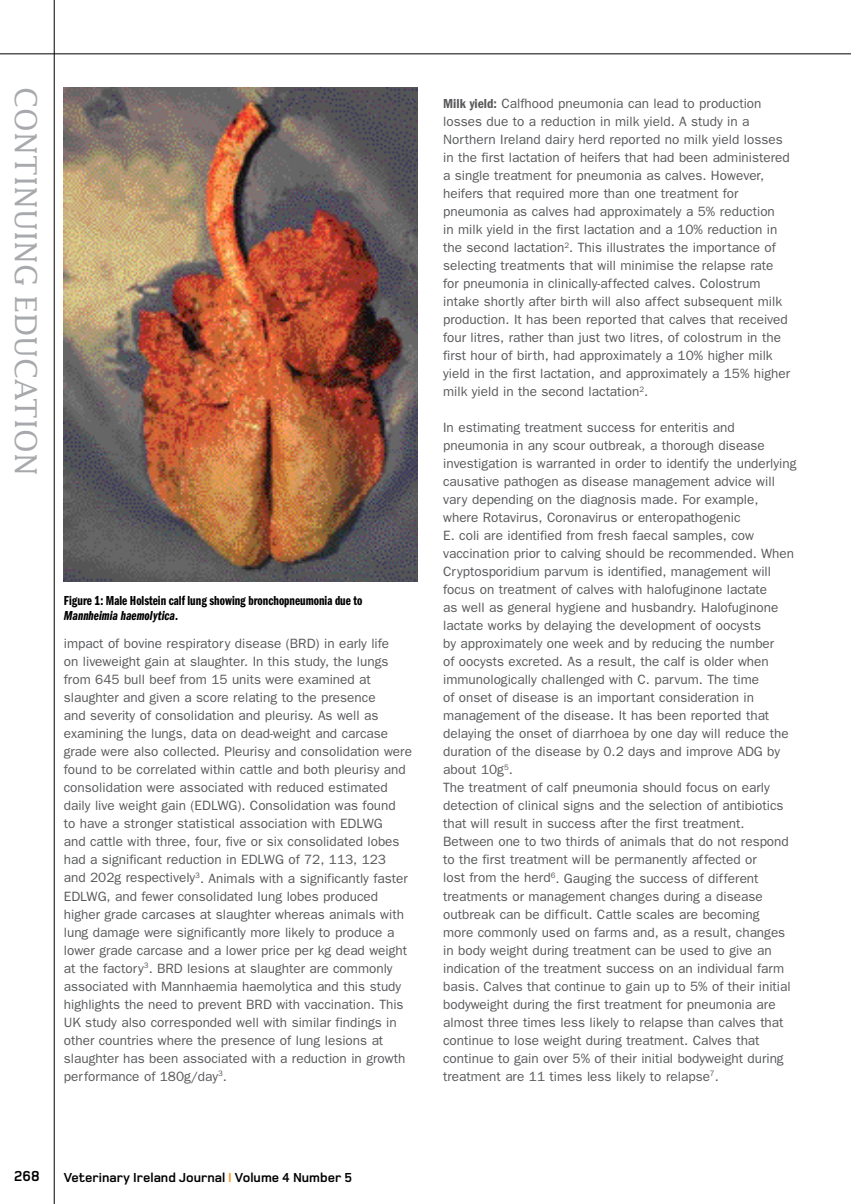
<style>
.page{position:relative;width:851px;height:1204px;background:#fff}
.page>*{position:absolute;margin:0;border:0;box-sizing:border-box;transform-origin:0 0}
.t1{font:30px "Lucida";color:#a7a9ac}
.t2{font:700 15px "Foundry Monoline";color:#000}
.t3{font:13.5px/18px "Franklin Gothic";color:#58595b}
.t4{font:13.5px "Franklin Gothic Demi Cmpr";color:#000}
.t5{font:700 13.5px "Foundry Monoline";color:#000}
.t6{font:13.5px "Franklin Gothic Demi Cmpr Ital";color:#000}
.s1{font-family:"Franklin Gothic Demi Cmpr"}
.s2{font-weight:600;font-stretch:condensed}
.s3{color:#f8981d}
</style>
<div class="page">
<hr style="left:0;top:54px;width:850px;height:1px;background:#000">
<hr style="left:54px;top:0;width:1px;height:1203px;background:#000">
<img style="left:64px;top:87px;width:353px;height:494px">
<h1 class="t1" style="left:44px;top:87px;width:390px;rotate:90deg">CONTINUING EDUCATION</h1>
<p class="t4" style="left:64px;top:592px;width:300px">Figure 1: Male Holstein calf lung showing bronchopneumonia due to</p>
<p class="t6" style="left:64px;top:607px;width:116px">Mannheimia haemolytica<span class="s1">.</span></p>
<p class="t3" style="left:64px;top:634px;width:350px">impact of bovine respiratory disease (BRD) in early life<br>on liveweight gain at slaughter. In this study, the lungs from 645 bull beef from 15 units were examined at slaughter and given a score relating to the presence<br>and severity of consolidation and pleurisy. As well as examining the lungs, data on dead-weight and carcase grade were also collected. Pleurisy and consolidation were found to be correlated within cattle and both pleurisy and consolidation were associated with reduced estimated daily live weight gain (EDLWG). Consolidation was found<br>to have a stronger statistical association with EDLWG<br>and cattle with three, four, five or six consolidated lobes had a significant reduction in EDLWG of 72, 113, 123<br>and 202g respectively<sup>3</sup>. Animals with a significantly faster EDLWG, and fewer consolidated lung lobes produced higher grade carcases at slaughter whereas animals with lung damage were significantly more likely to produce a lower grade carcase and a lower price per kg dead weight at the factory<sup>3</sup>. BRD lesions at slaughter are commonly associated with Mannhaemia haemolytica and this study highlights the need to prevent BRD with vaccination. This UK study also corresponded well with similar findings in other countries where the presence of lung lesions at slaughter has been associated with a reduction in growth performance of 180g/day<sup>3</sup>.</p>
<p class="t3" style="left:443px;top:94px;width:348px"><span class="s2">Milk yield:</span> Calfhood pneumonia can lead to production losses due to a reduction in milk yield. A study in a Northern Ireland dairy herd reported no milk yield losses in the first lactation of heifers that had been administered a single treatment for pneumonia as calves. However, heifers that required more than one treatment for pneumonia as calves had approximately a 5% reduction<br>in milk yield in the first lactation and a 10% reduction in the second lactation<sup>2</sup>. This illustrates the importance of selecting treatments that will minimise the relapse rate for pneumonia in clinically-affected calves. Colostrum intake shortly after birth will also affect subsequent milk production. It has been reported that calves that received four litres, rather than just two litres, of colostrum in the first hour of birth, had approximately a 10% higher milk yield in the first lactation, and approximately a 15% higher milk yield in the second lactation<sup>2</sup>.</p>
<p class="t3" style="left:443px;top:418px;width:355px">In estimating treatment success for enteritis and pneumonia in any scour outbreak, a thorough disease investigation is warranted in order to identify the underlying causative pathogen as disease management advice will vary depending on the diagnosis made. For example, where Rotavirus, Coronavirus or enteropathogenic<br>E. coli are identified from fresh faecal samples, cow vaccination prior to calving should be recommended. When Cryptosporidium parvum is identified, management will focus on treatment of calves with halofuginone lactate<br>as well as general hygiene and husbandry. Halofuginone lactate works by delaying the development of oocysts<br>by approximately one week and by reducing the number<br>of oocysts excreted. As a result, the calf is older when immunologically challenged with C. parvum. The time<br>of onset of disease is an important consideration in management of the disease. It has been reported that delaying the onset of diarrhoea by one day will reduce the duration of the disease by 0.2 days and improve ADG by about 10g<sup>5</sup>.<br>The treatment of calf pneumonia should focus on early detection of clinical signs and the selection of antibiotics that will result in success after the first treatment.<br>Between one to two thirds of animals that do not respond to the first treatment will be permanently affected or<br>lost from the herd<sup>6</sup>. Gauging the success of different treatments or management changes during a disease outbreak can be difficult. Cattle scales are becoming<br>more commonly used on farms and, as a result, changes in body weight during treatment can be used to give an indication of the treatment success on an individual farm basis. Calves that continue to gain up to 5% of their initial bodyweight during the first treatment for pneumonia are almost three times less likely to relapse than calves that continue to lose weight during treatment. Calves that continue to gain over 5% of their initial bodyweight during treatment are 11 times less likely to relapse<sup>7</sup>.</p>
<p class="t2" style="left:14px;top:1168px;width:27px">268</p>
<p class="t5" style="left:64px;top:1170px;width:290px">Veterinary Ireland Journal <span class="s3">I</span> Volume 4 Number 5</p>
</div>
